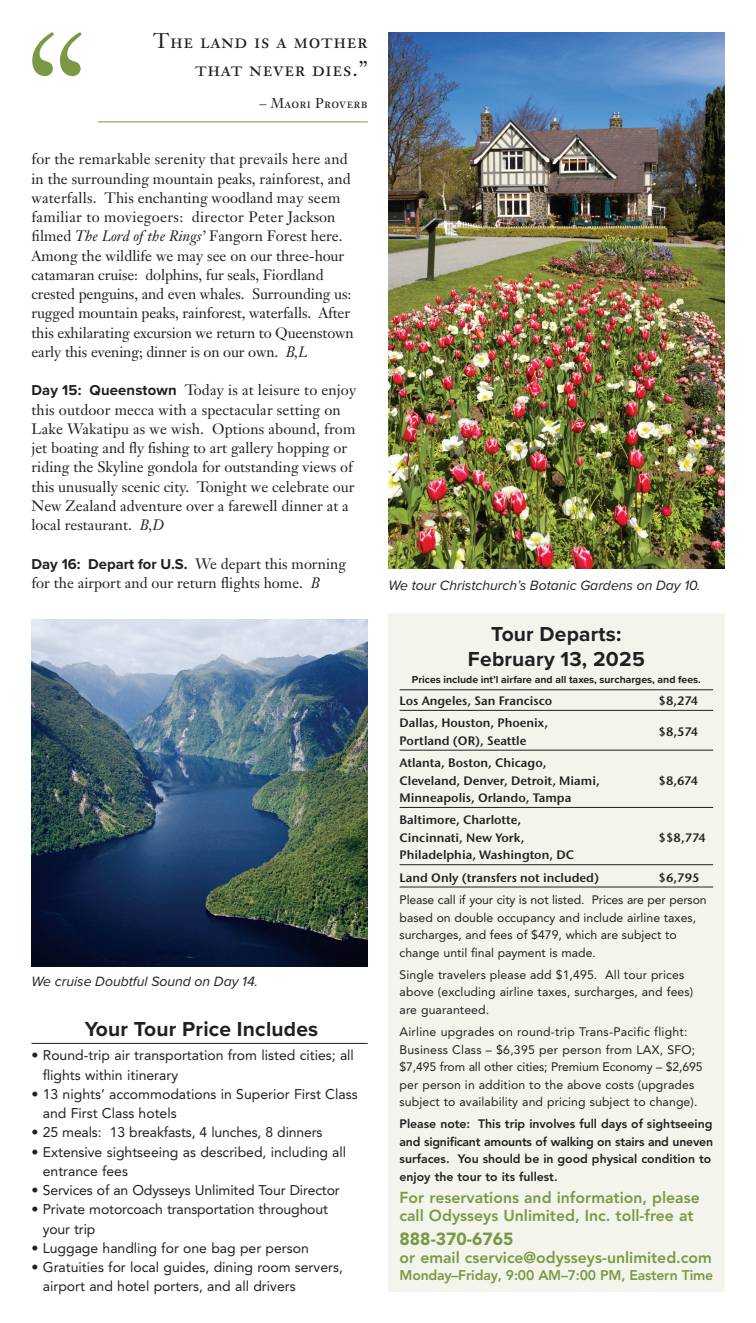
<style>
.page{position:relative;width:756px;height:1323px;background:#fff}
.page>*{position:absolute;margin:0;border:0;box-sizing:border-box;transform-origin:0 0}
.t1{font:700 21px/24.5px "Proxima Nova";letter-spacing:.01em;color:#231f20;text-align:center}
.t2{font:21px/28px "Janson Text LT Pro";letter-spacing:.03em;color:#231f20;text-align:right}
.Phone_Number{font:900 17.5px "Avenir LT Pro";color:#7b9945}
.Reservations{font:800 15.75px "Avenir LT Pro";color:#7b9945}
.t3{font:14.88px/19.2px "Janson Text LT Pro";color:#231f20}
.Bullets{font:14px/19.2px "Avenir LT Pro";color:#231f20}
.t4{font:italic 14px "Proxima Nova";color:#231f20}
.Contact_Time{font:800 14px "Avenir LT Pro";letter-spacing:-.015em;color:#7b9945}
.t5{font:14px "Janson Text LT Pro";letter-spacing:.02em;color:#231f20}
.Copy{font:12.25px/17.5px "Avenir LT Pro";letter-spacing:.01em;color:#231f20}
.City_Price{font:600 12.25px/17.5px "Stone Sans ITC Pro";color:#231f20}
.Please_Note{font:800 12.25px/17.5px "Avenir LT Pro";color:#231f20}
.t6{font:700 10.5px "Proxima Nova";color:#231f20}
.s1{font-style:italic}
.s2{font-family:"Proxima Nova";font-weight:700}
</style>
<div class="page">
<hr style="left:32px;top:1043px;width:336px;height:1px;background:#231f20">
<div style="left:388px;top:613px;width:336px;height:679px;background:#f3f5ed"></div>
<hr style="left:400px;top:689px;width:313px;height:1px;background:#231f20">
<hr style="left:400px;top:710px;width:313px;height:1px;background:#231f20">
<hr style="left:400px;top:750px;width:313px;height:1px;background:#231f20">
<hr style="left:400px;top:807px;width:313px;height:1px;background:#231f20">
<hr style="left:400px;top:864px;width:313px;height:1px;background:#231f20">
<hr style="left:400px;top:887px;width:313px;height:1px;background:#231f20">
<hr style="left:98px;top:122px;width:270px;height:1px;background:#7b9945">
<svg style="left:32px;top:32px;width:49px;height:44px"></svg>
<img style="left:32px;top:619px;width:336px;height:348px">
<img style="left:388px;top:32px;width:336px;height:537px">
<p class="t2" style="left:153px;top:27px;width:216px">The land is a mother that never dies.”</p>
<p class="t5" style="left:260px;top:94px;width:110px">– Maori Proverb</p>
<p class="t3" style="left:32px;top:150px;width:324px">for the remarkable serenity that prevails here and in the surrounding mountain peaks, rainforest, and waterfalls. This enchanting woodland may seem familiar to moviegoers: director Peter Jackson filmed <span class="s1">The Lord of the Rings’</span> Fangorn Forest here.<br>Among the wildlife we may see on our three-hour catamaran cruise: dolphins, fur seals, Fiordland crested penguins, and even whales. Surrounding us: rugged mountain peaks, rainforest, waterfalls. After this exhilarating excursion we return to Queenstown early this evening; dinner is on our own. <span class="s1">B,L</span></p>
<p class="t3" style="left:32px;top:381px;width:326px"><span class="s2">Day 15: Queenstown</span> Today is at leisure to enjoy this outdoor mecca with a spectacular setting on Lake Wakatipu as we wish. Options abound, from jet boating and fly fishing to art gallery hopping or riding the Skyline gondola for outstanding views of this unusually scenic city. Tonight we celebrate our New Zealand adventure over a farewell dinner at a local restaurant. <span class="s1">B,D</span></p>
<p class="t3" style="left:32px;top:554px;width:316px"><span class="s2">Day 16: Depart for U.S.</span> We depart this morning for the airport and our return flights home. <span class="s1">B</span></p>
<p class="t4" style="left:32px;top:971px;width:228px">We cruise Doubtful Sound on Day 14.</p>
<p class="t1" style="left:85px;top:1017px;width:235px">Your Tour Price Includes</p>
<p class="Bullets" style="left:43px;top:1046px;width:313px;text-indent:-11px">• Round-trip air transportation from listed cities; all flights within itinerary</p>
<p class="Bullets" style="left:43px;top:1084px;width:316px;text-indent:-11px">• 13 nights’ accommodations in Superior First Class and First Class hotels</p>
<p class="Bullets" style="left:32px;top:1123px;width:293px">• 25 meals: 13 breakfasts, 4 lunches, 8 dinners</p>
<p class="Bullets" style="left:43px;top:1142px;width:305px;text-indent:-11px">• Extensive sightseeing as described, including all entrance fees</p>
<p class="Bullets" style="left:32px;top:1181px;width:310px">• Services of an Odysseys Unlimited Tour Director</p>
<p class="Bullets" style="left:43px;top:1200px;width:287px;text-indent:-11px">• Private motorcoach transportation throughout your trip</p>
<p class="Bullets" style="left:32px;top:1238px;width:279px">• Luggage handling for one bag per person</p>
<p class="Bullets" style="left:43px;top:1258px;width:302px;text-indent:-11px">• Gratuities for local guides, dining room servers, airport and hotel porters, and all drivers</p>
<p class="t4" style="left:389px;top:574px;width:313px">We tour Christchurch’s Botanic Gardens on Day 10.</p>
<p class="t1" style="left:468px;top:621px;width:178px">Tour Departs:<br>February 13, 2025</p>
<p class="t6" style="left:412px;top:671px;width:291px">Prices include int’l airfare and all taxes, surcharges, and fees.</p>
<p class="City_Price" style="left:400px;top:692px;width:154px">Los Angeles, San Francisco</p>
<p class="City_Price" style="left:659px;top:692px;width:41px">$8,274</p>
<p class="City_Price" style="left:400px;top:714px;width:150px">Dallas, Houston, Phoenix,</p>
<p class="City_Price" style="left:659px;top:723px;width:41px">$8,574</p>
<p class="City_Price" style="left:400px;top:732px;width:128px">Portland (OR), Seattle</p>
<p class="City_Price" style="left:400px;top:754px;width:202px">Atlanta, Boston, Chicago,<br>Cleveland, Denver, Detroit, Miami,</p>
<p class="City_Price" style="left:659px;top:772px;width:41px">$8,674</p>
<p class="City_Price" style="left:400px;top:789px;width:173px">Minneapolis, Orlando, Tampa</p>
<p class="City_Price" style="left:400px;top:811px;width:126px">Baltimore, Charlotte,<br>Cincinnati, New York,</p>
<p class="City_Price" style="left:659px;top:829px;width:49px">$$8,774</p>
<p class="City_Price" style="left:400px;top:846px;width:176px">Philadelphia, Washington, DC</p>
<p class="City_Price" style="left:400px;top:869px;width:201px">Land Only (transfers not included)</p>
<p class="City_Price" style="left:659px;top:869px;width:43px">$6,795</p>
<p class="Copy" style="left:400px;top:891px;width:309px">Please call if your city is not listed. Prices are per person based on double occupancy and include airline taxes, surcharges, and fees of $479, which are subject to change until final payment is made.</p>
<p class="Copy" style="left:400px;top:966px;width:295px">Single travelers please add $1,495. All tour prices above (excluding airline taxes, surcharges, and fees) are guaranteed.</p>
<p class="Copy" style="left:400px;top:1023px;width:305px">Airline upgrades on round-trip Trans-Pacific flight:<br>Business Class – $6,395 per person from LAX, SFO; $7,495 from all other cities; Premium Economy – $2,695 per person in addition to the above costs (upgrades subject to availability and pricing subject to change).</p>
<p class="Please_Note" style="left:400px;top:1115px;width:315px">Please note: This trip involves full days of sightseeing and significant amounts of walking on stairs and uneven surfaces. You should be in good physical condition to enjoy the tour to its fullest.</p>
<p class="Reservations" style="left:400px;top:1188px;width:302px">For reservations and information, please</p>
<p class="Reservations" style="left:400px;top:1206px;width:296px">call Odysseys Unlimited, Inc. toll-free at</p>
<p class="Phone_Number" style="left:400px;top:1228px;width:115px">888-370-6765</p>
<p class="Reservations" style="left:400px;top:1248px;width:314px">or email cservice@odysseys-unlimited.com</p>
<p class="Contact_Time" style="left:400px;top:1267px;width:315px">Monday–Friday, 9:00 AM–7:00 PM, Eastern Time</p>
</div>
